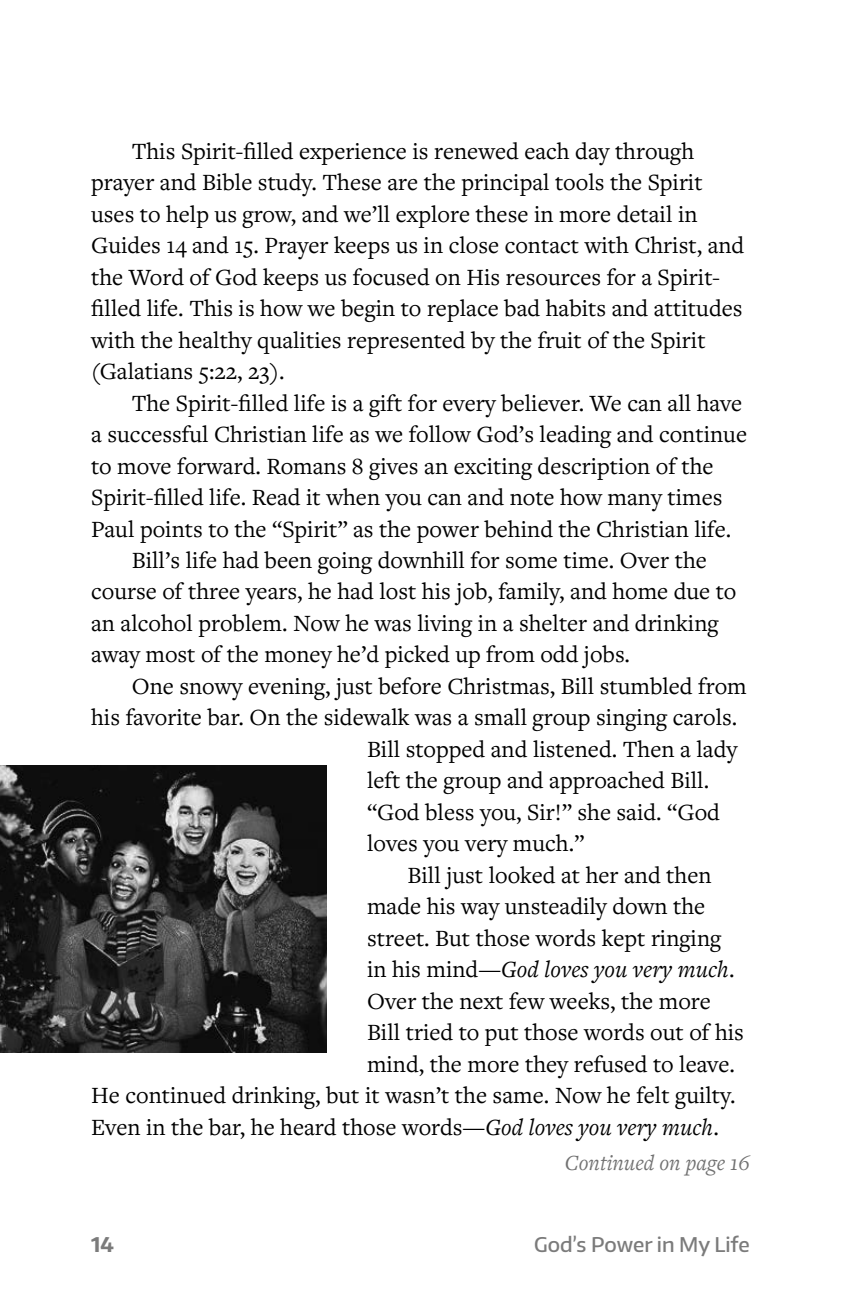
<style>
.page{position:relative;width:841px;height:1296px;background:#fff}
.page>*{position:absolute;margin:0;border:0;box-sizing:border-box;transform-origin:0 0}
.Body_Indented{font:24.3px/31.5px "Freight Text Pro";color:#000}
.Body_Indented-2{font:italic 24.3px "Freight Text Pro";color:#000}
.t1{font:italic 22.5px "Freight Text Pro";color:#717171}
.t2{font:500 20.25px "Encode Sans";color:#7b7b7b}
.t3{font:700 20.25px "Encode Sans";color:#7b7b7b}
.s1{font-style:normal}
.s2{font-style:italic}
</style>
<div class="page">
<img style="left:0;top:765px;width:326px;height:287px">
<p class="Body_Indented" style="left:91px;top:134px;width:654px;text-indent:40px">This Spirit-filled experience is renewed each day through prayer and Bible study. These are the principal tools the Spirit uses to help us grow, and we’ll explore these in more detail in Guides 14 and 15. Prayer keeps us in close contact with Christ, and the Word of God keeps us focused on His resources for a Spirit&shy;filled life. This is how we begin to replace bad habits and attitudes with the healthy qualities represented by the fruit of the Spirit (Galatians 5:22, 23).</p>
<p class="Body_Indented" style="left:91px;top:386px;width:657px;text-indent:40px">The Spirit-filled life is a gift for every believer. We can all have a successful Christian life as we follow God’s leading and continue to move forward. Romans 8 gives an exciting description of the Spirit-filled life. Read it when you can and note how many times Paul points to the “Spirit” as the power behind the Christian life.</p>
<p class="Body_Indented" style="left:91px;top:544px;width:646px;text-indent:40px">Bill’s life had been going downhill for some time. Over the course of three years, he had lost his job, family, and home due to an alcohol problem. Now he was living in a shelter and drinking away most of the money he’d picked up from odd jobs.</p>
<p class="Body_Indented" style="left:132px;top:670px;width:616px">One snowy evening, just before Christmas, Bill stumbled from</p>
<p class="Body_Indented" style="left:91px;top:701px;width:647px">his favorite bar. On the sidewalk was a small group singing carols.</p>
<p class="Body_Indented" style="left:367px;top:733px;width:372px">Bill stopped and listened. Then a lady</p>
<p class="Body_Indented" style="left:367px;top:764px;width:344px">left the group and approached Bill.</p>
<p class="Body_Indented" style="left:367px;top:796px;width:354px">“God bless you, Sir!” she said. “God</p>
<p class="Body_Indented" style="left:367px;top:827px;width:219px">loves you very much.”</p>
<p class="Body_Indented" style="left:407px;top:859px;width:305px">Bill just looked at her and then</p>
<p class="Body_Indented" style="left:367px;top:890px;width:340px">made his way unsteadily down the</p>
<p class="Body_Indented" style="left:367px;top:921px;width:356px">street. But those words kept ringing</p>
<p class="Body_Indented-2" style="left:367px;top:954px;width:369px"><span class="s1">in his mind—</span>God loves you very much<span class="s1">.</span></p>
<p class="Body_Indented" style="left:367px;top:984px;width:345px">Over the next few weeks, the more</p>
<p class="Body_Indented" style="left:367px;top:1016px;width:378px">Bill tried to put those words out of his</p>
<p class="Body_Indented" style="left:367px;top:1047px;width:369px">mind, the more they refused to leave.</p>
<p class="Body_Indented" style="left:91px;top:1079px;width:646px">He continued drinking, but it wasn’t the same. Now he felt guilty.</p>
<p class="Body_Indented" style="left:91px;top:1110px;width:629px">Even in the bar, he heard those words—<span class="s2">God loves you very much</span>.</p>
<p class="t1" style="left:565px;top:1148px;width:186px">Continued on page 16</p>
<p class="t3" style="left:91px;top:1231px;width:24px">14</p>
<p class="t2" style="left:534px;top:1231px;width:217px">God’s Power in My Life</p>
</div>
